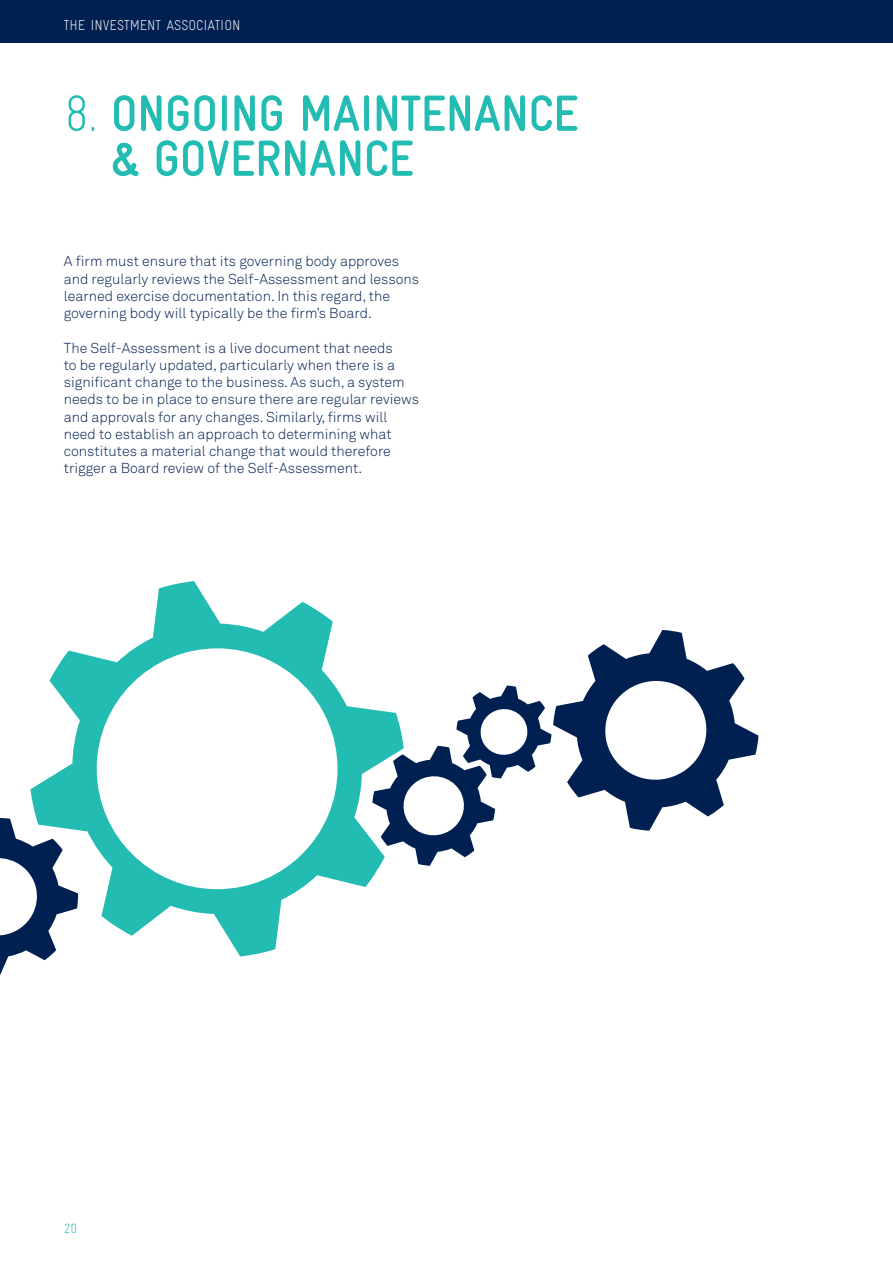
<style>
.page{position:relative;width:893px;height:1263px;background:#fff}
.page>*{position:absolute;margin:0;border:0;box-sizing:border-box;transform-origin:0 0}
.PAGEHEADER{font:700 51px/45px "Gravur Condensed";letter-spacing:-.01em;color:#22bcb3}
.t1{font:300 14.25px/17.2px "Akkurat Std";color:#002051}
.t2{font:300 14.25px "Gravur Condensed";color:#fff}
.t3{font:300 13.5px "Gravur Condensed";color:#22bcb3}
.s1{font-weight:300}
</style>
<div class="page">
<div style="left:0;top:0;width:893px;height:43px;background:#002051"></div>
<svg style="left:30px;top:581px;width:350px;height:375px"></svg>
<svg style="left:0;top:818px;width:78px;height:157px"></svg>
<svg style="left:372px;top:630px;width:386px;height:236px"></svg>
<p class="t2" style="left:64px;top:17px;width:178px">THE INVESTMENT ASSOCIATION</p>
<p class="PAGEHEADER" style="left:111px;top:91px;width:469px;text-indent:-47px"><span class="s1">8.</span> ONGOING MAINTENANCE &amp; GOVERNANCE</p>
<p class="t1" style="left:64px;top:253px;width:357px">A firm must ensure that its governing body approves and regularly reviews the Self-Assessment and lessons learned exercise documentation. In this regard, the governing body will typically be the firm’s Board.</p>
<p class="t1" style="left:64px;top:339px;width:357px">The Self-Assessment is a live document that needs<br>to be regularly updated, particularly when there is a significant change to the business. As such, a system needs to be in place to ensure there are regular reviews and approvals for any changes. Similarly, firms will need to establish an approach to determining what constitutes a material change that would therefore trigger a Board review of the Self-Assessment.</p>
<p class="t3" style="left:64px;top:1220px;width:15px">20</p>
</div>
